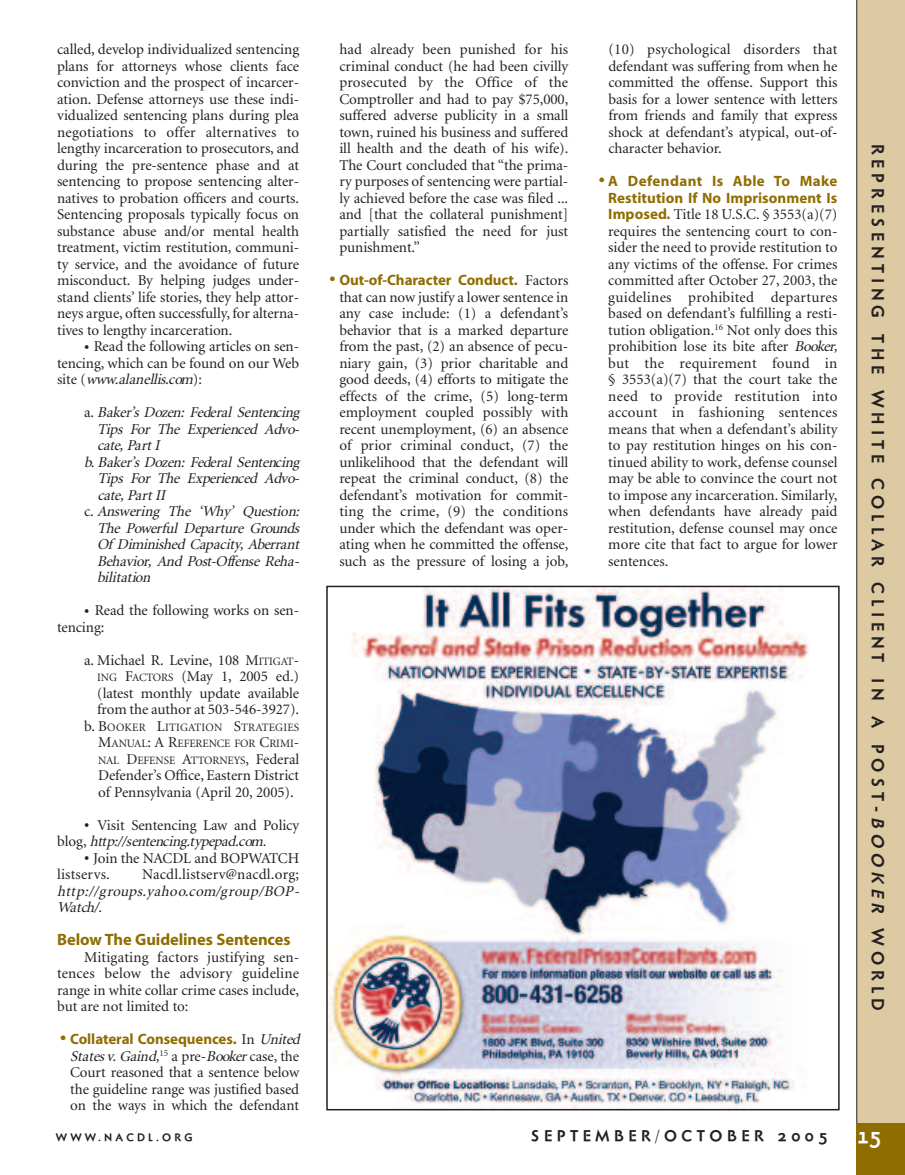
<style>
.page{position:relative;width:905px;height:1175px;background:#fff}
.page>*{position:absolute;margin:0;border:0;box-sizing:border-box;transform-origin:0 0}
.t1{font:700 21px "Naniara";color:#fff;scale:.95 1}
.t2{font:700 16.5px "Naniara";letter-spacing:.3em;color:#231f20}
.t3{font:700 16.5px "Myriad";letter-spacing:-.005em;color:#906d00}
.t4{font:15px/16.5px "Minion";letter-spacing:-.005em;color:#231f20;text-align:justify}
.t5{font:italic 15px/16.5px "Minion";letter-spacing:-.035em;color:#231f20}
.t6{font:700 15px/16.5px "Myriad";letter-spacing:.005em;color:#906d00;text-align:right}
.t7{font:15px "Minion";letter-spacing:.015em;color:#231f20}
.t8{font:700 15px "Naniara";letter-spacing:.3em;color:#231f20}
.t9{font:11.25px/16.5px "Minion";letter-spacing:-.005em;color:#231f20;text-align:justify}
.t10{font:700 10.5px "Naniara";letter-spacing:.3em;color:#231f20}
.s1{font-size:18px}
.s2{font-style:italic}
.s3{font-style:normal}
.s4{font-size:11.25px}
.s5{font-size:15px}
.s6{font-family:"Minion";font-weight:400;color:#231f20}
.s7{font-family:"Minion";font-weight:400;font-style:italic;color:#231f20}
.s8{font-family:"Myriad";font-weight:700;color:#906d00}
</style>
<div class="page">
<div style="left:856px;top:0;width:48px;height:1123px;background:#ddcaa2"></div>
<div style="left:856px;top:1123px;width:48px;height:51px;background:#906d00"></div>
<img style="left:329px;top:588px;width:480px;height:519px">
<div style="left:326px;top:585px;width:513px;height:525px;border:2px solid #231f20"></div>
<p class="t4" style="left:57px;top:42px;width:243px">called, develop individualized sentencing plans for attorneys whose clients face conviction and the prospect of incarcer&shy;ation. Defense attorneys use these indi&shy;vidualized sentencing plans during plea negotiations to offer alternatives to lengthy incarceration to prosecutors, and during the pre-sentence phase and at sentencing to propose sentencing alter&shy;natives to probation officers and courts.<br>Sentencing proposals typically focus on substance abuse and/or mental health treatment, victim restitution, communi&shy;ty service, and the avoidance of future misconduct. By helping judges under&shy;stand clients’ life stories, they help attor&shy;neys argue, often successfully, for alterna&shy;tives to lengthy incarceration.</p>
<p class="t4" style="left:57px;top:339px;width:243px;text-indent:27px"><span class="s1">•</span> Read the following articles on sen&shy;tencing, which can be found on our Web s i t e ( <span class="s2">www.alanellis.com</span>) :</p>
<p class="t5" style="left:84px;top:405px;width:220px"><span class="s3">a .</span> Baker’s Dozen: Federal Sentencing</p>
<p class="t5" style="left:97px;top:422px;width:206px">Tips For The Experienced Advo-</p>
<p class="t5" style="left:97px;top:438px;width:67px">cate, PartI</p>
<p class="t5" style="left:84px;top:455px;width:220px">b. Baker’s Dozen: Federal Sentencing</p>
<p class="t5" style="left:98px;top:471px;width:206px">Tips For The Experienced Advo-</p>
<p class="t5" style="left:98px;top:488px;width:72px">cate, PartII</p>
<p class="t5" style="left:84px;top:504px;width:220px"><span class="s3">c .</span> Answering The ‘Why ’ Question:</p>
<p class="t5" style="left:97px;top:521px;width:207px">The Powerful Departure Grounds</p>
<p class="t5" style="left:97px;top:537px;width:207px">Of Diminished Capacity, Aberrant</p>
<p class="t5" style="left:97px;top:554px;width:207px">Behavior, And Post-Offense Reha-</p>
<p class="t5" style="left:97px;top:570px;width:58px">bilitation</p>
<p class="t4" style="left:57px;top:603px;width:243px;text-indent:27px"><span class="s1">•</span> Read the following works on sen&shy;tencing:</p>
<p class="t4" style="left:97px;top:653px;width:203px;text-indent:-13px">a. Michael R. Levine, 108 M<span class="s4">ITIGAT</span>-<span class="s4">ING</span> F<span class="s4">ACTORS</span> (May 1, 2005 ed.) (latest monthly update available from the author at 503-546-3927).</p>
<p class="t9" style="left:98px;top:720px;width:203px;text-indent:-14px"><span class="s5">b. B</span>OOKER <span class="s5">L</span>ITIGATION <span class="s5">S</span>TRATEGIES <span class="s5">M</span>ANUAL<span class="s5">: A R</span>EFERENCE FOR <span class="s5">C</span>RIMI<span class="s5">-</span>NAL <span class="s5">D</span>EFENSE <span class="s5">A</span>TTORNEYS<span class="s5">, Federal</span></p>
<p class="t4" style="left:98px;top:768px;width:202px">Defender’s Office, Eastern District of Pennsylvania (April 20, 2005).</p>
<p class="t4" style="left:57px;top:818px;width:243px;text-indent:27px"><span class="s1">•</span> Visit Sentencing Law and Policy b l o g , <span class="s2">http://sentencing.typepad.com</span>.</p>
<p class="t4" style="left:57px;top:851px;width:243px;text-indent:27px"><span class="s1">•</span> Join the NACDL and BOPWATCH listservs.</p>
<p class="t7" style="left:142px;top:868px;width:158px">Nacdl.listserv@nacdl.org;</p>
<p class="t5" style="left:57px;top:884px;width:247px">http://groups.yahoo.com/group/BOP-<br>Watch/<span class="s3">.</span></p>
<p class="t3" style="left:57px;top:933px;width:235px">Below The Guidelines Sentences</p>
<p class="t4" style="left:57px;top:950px;width:244px;text-indent:27px">Mitigating factors justifying sen&shy;tences below the advisory guideline range in white collar crime cases include, but are not limited to:</p>
<p class="t6" style="left:60px;top:1032px;width:244px"><span class="s1">•</span> Collateral Consequences. <span class="s6">In</span> <span class="s7">United</span></p>
<p class="t4" style="left:70px;top:1049px;width:230px"><span class="s2">Statesv. Gaind,</span><sup>15</sup> a pre-<span class="s2">Booker</span> case, the Court reasoned that a sentence below the guideline range was justified based on the ways in which the defendant</p>
<p class="t4" style="left:339px;top:42px;width:230px">had already been punished for his criminal conduct (he had been civilly prosecuted by the Office of the Comptroller and had to pay $75,000, suffered adverse publicity in a small town, ruined his business and suffered ill health and the death of his wife).<br>The Court concluded that “the prima&shy;ry purposes of sentencing were partial&shy;ly achieved before the case was filed ... and [that the collateral punishment] partially satisfied the need for just punishment.”</p>
<p class="t6" style="left:329px;top:273px;width:240px"><span class="s1">•</span> Out-of-Character Conduct. <span class="s6">Factors</span></p>
<p class="t4" style="left:339px;top:290px;width:231px">that can now justify a lower sentence in any case include: (1) a defendant’s behavior that is a marked departure from the past, (2) an absence of pecu&shy;niary gain, (3) prior charitable and good deeds, (4) efforts to mitigate the effects of the crime, (5) long-term employment coupled possibly with recent unemployment, (6) an absence of prior criminal conduct, (7) the unlikelihood that the defendant will repeat the criminal conduct, (8) the defendant’s motivation for commit&shy;ting the crime, (9) the conditions under which the defendant was oper&shy;ating when he committed the offense, such as the pressure of losing a job,</p>
<p class="t4" style="left:608px;top:42px;width:230px">(10) psychological disorders that defendant was suffering from when he committed the offense. Support this basis for a lower sentence with letters from friends and family that express shock at defendant’s atypical, out-of&shy;character behavior.</p>
<p class="t6" style="left:598px;top:174px;width:240px"><span class="s1">•</span> A Defendant Is Able To Make<br>Restitution If No Imprisonment Is</p>
<p class="t4" style="left:608px;top:207px;width:234px;text-align:left"><span class="s8">Imposed.</span> Title 18 U.S.C. § 3553(a)(7) requires the sentencing court to con&shy;sider the need to provide restitution to any victims of the offense. For crimes committed after October 27, 2003, the guidelines prohibited departures based on defendant’s fulfilling a resti&shy;tution obligation.<sup>16</sup> Not only does this prohibition lose its bite after <span class="s2">Booker, </span>but the requirement found in § 3553(a)(7) that the court take the need to provide restitution into account in fashioning sentences means that when a defendant’s ability to pay restitution hinges on his con&shy;tinued ability to work, defense counsel may be able to convince the court not to impose any incarceration. Similarly, when defendants have already paid restitution, defense counsel may once more cite that fact to argue for lower sentences.</p>
<p class="t2" style="left:884px;top:144px;width:868px;rotate:90deg">REPRESENTING THE WHITE COLLAR CLIENT IN A POST-<span class="s2">BOOKER</span> WORLD</p>
<p class="t10" style="left:56px;top:1133px;width:138px">WWW.NACDL.ORG</p>
<p class="t8" style="left:531px;top:1129px;width:298px">SEPTEMBER/OCTOBER 2005</p>
<h1 class="t1" style="left:857px;top:1128px;width:27px">15</h1>
</div>
